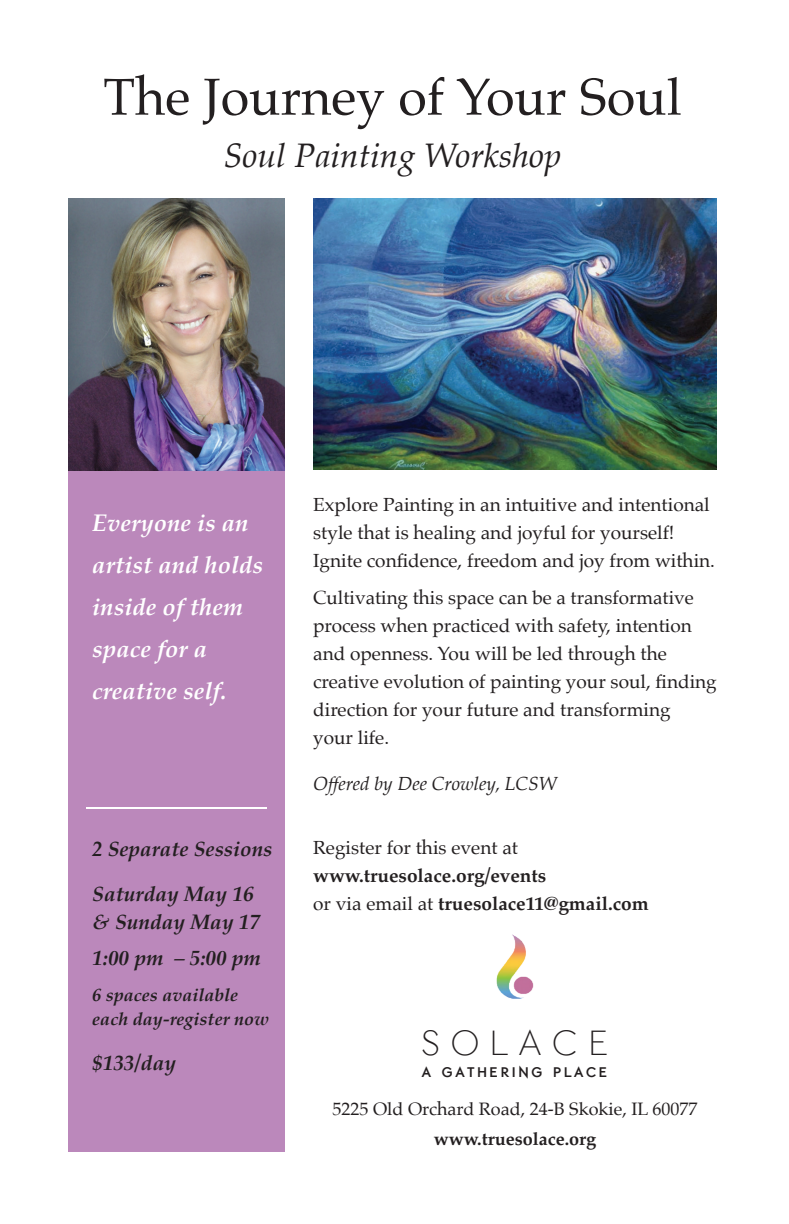
<style>
.page{position:relative;width:789px;height:1224px;background:#fff}
.page>*{position:absolute;margin:0;border:0;box-sizing:border-box;transform-origin:0 0}
.t1{font:52px "Palatino";color:#231f20}
.t2{font:40px "ETH";letter-spacing:.28em;color:#231f20}
.t3{font:italic 34px "Palatino";color:#231f20}
.t4{font:italic 700 24px/42px "Palatino";color:#fff}
.t5{font:italic 700 21px "Palatino";color:#231f20}
.t6{font:19px/28px "Palatino";color:#231f20}
.t7{font:700 19px "Palatino";color:#231f20}
.t8{font:italic 19px "Palatino";color:#231f20}
.t9{font:18px "Palatino";color:#231f20}
.t10{font:italic 700 18px "Palatino";color:#231f20}
.t11{font:700 18px "Palatino";color:#231f20}
.t12{font:900 16px "ETH";letter-spacing:.18em;color:#231f20}
.s1{font-weight:400}
</style>
<div class="page">
<div style="left:68px;top:198px;width:216px;height:954px;background:#b8b"></div>
<img style="left:68px;top:199px;width:216px;height:272px">
<img style="left:313px;top:199px;width:403px;height:270px">
<hr style="left:86px;top:807px;width:180px;height:2px;background:#fff">
<img style="left:496px;top:934px;width:38px;height:65px">
<p class="t1" style="left:103px;top:54px;width:579px">The Journey of Your Soul</p>
<p class="t3" style="left:223px;top:127px;width:339px">Soul Painting Workshop</p>
<p class="t4" style="left:92px;top:502px;width:172px">Everyone is an artist and holds inside of them space for a creative self.</p>
<p class="t5" style="left:92px;top:832px;width:181px">2 Separate Sessions</p>
<p class="t5" style="left:92px;top:877px;width:163px">Saturday May 16</p>
<p class="t5" style="left:92px;top:905px;width:169px">&amp; Sunday May 17</p>
<p class="t5" style="left:92px;top:941px;width:170px">1:00 pm – 5:00 pm</p>
<p class="t10" style="left:92px;top:980px;width:147px">6 spaces available</p>
<p class="t10" style="left:92px;top:1004px;width:178px">each day-register now</p>
<p class="t5" style="left:92px;top:1046px;width:85px">$133/day</p>
<p class="t6" style="left:313px;top:490px;width:403px">Explore Painting in an intuitive and intentional style that is healing and joyful for yourself!<br>Ignite confidence, freedom and joy from within.</p>
<p class="t6" style="left:313px;top:583px;width:405px">Cultivating this space can be a transformative process when practiced with safety, intention and openness. You will be led through the creative evolution of painting your soul, finding direction for your future and transforming<br>your life.</p>
<p class="t8" style="left:313px;top:767px;width:245px">Offered by Dee Crowley, LCSW</p>
<p class="t6" style="left:313px;top:833px;width:206px">Register for this event at</p>
<p class="t7" style="left:313px;top:859px;width:234px">www.truesolace.org/events</p>
<p class="t7" style="left:313px;top:887px;width:337px"><span class="s1">or via email at</span> truesolace11@gmail.com</p>
<p class="t2" style="left:421px;top:1024px;width:187px">SOLACE</p>
<p class="t12" style="left:422px;top:1064px;width:186px">A GATHERING PLACE</p>
<p class="t9" style="left:332px;top:1094px;width:366px">5225 Old Orchard Road, 24-B Skokie, IL 60077</p>
<p class="t11" style="left:433px;top:1123px;width:164px">www.truesolace.org</p>
</div>
